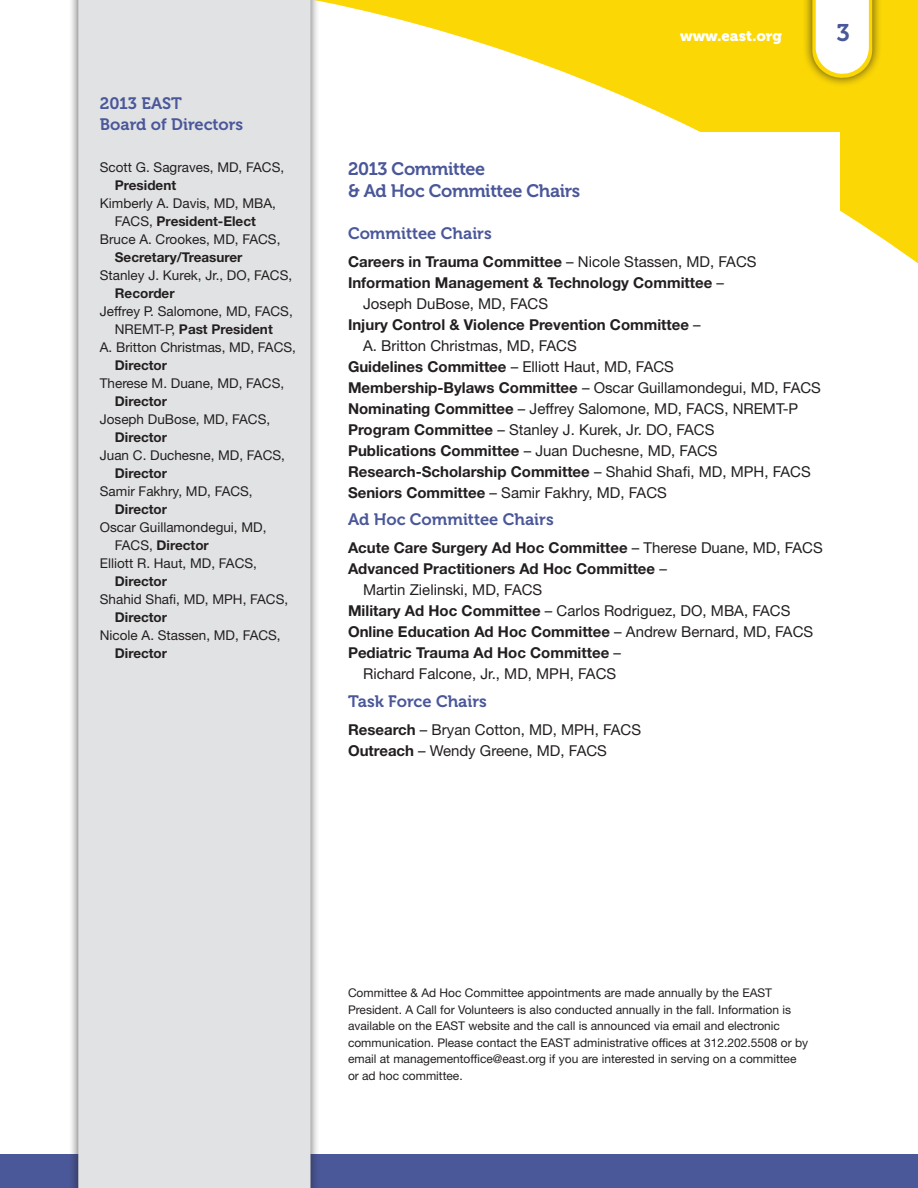
<style>
.page{position:relative;width:918px;height:1188px;background:#fff}
.page>*{position:absolute;margin:0;border:0;box-sizing:border-box;transform-origin:0 0}
.t1{font:24px "Museo 700";color:#4a5799}
.t2{font:18px/21.6px "Museo 700";letter-spacing:-.02em;color:#4a5799}
.t3{font:16.5px/21px "Museo 700";color:#4a5799}
.t4{font:15px/21px "Helvetica Neue LT Std";color:#231f20}
.t5{font:700 15px "Helvetica Neue LT Std";color:#231f20}
.t6{font:15px "Museo 900";color:#fff}
.t7{font:13.5px "Helvetica Neue LT Std";color:#231f20}
.t8{font:700 13.5px "Helvetica Neue LT Std";color:#231f20}
.t9{font:12px/16.5px "Helvetica Neue LT Std";color:#231f20}
.s1{font-weight:400}
.s2{font-weight:700}
</style>
<div class="page">
<svg style="left:320px;top:0;width:598px;height:264px"></svg>
<div style="left:0;top:1154px;width:918px;height:34px;background:#4a5799"></div>
<div style="left:803px;top:0;width:79px;height:87px;background:#231f20;opacity:.75"></div>
<svg style="left:812px;top:0;width:60px;height:79px"></svg>
<div style="left:429px;top:132px;width:411px;height:104px;background:#fff"></div>
<div style="left:71px;top:0;width:247px;height:1188px;background:#e1e2e4"></div>
<p class="t3" style="left:100px;top:93px;width:145px">2013 EAST<br>Board of Directors</p>
<p class="t7" style="left:100px;top:159px;width:186px">Scott G. Sagraves, MD, FACS,</p>
<p class="t8" style="left:115px;top:176px;width:63px">President</p>
<p class="t7" style="left:100px;top:195px;width:178px">Kimberly A. Davis, MD, MBA,</p>
<p class="t8" style="left:115px;top:212px;width:142px"><span class="s1">FACS,</span> President-Elect</p>
<p class="t7" style="left:100px;top:231px;width:182px">Bruce A. Crookes, MD, FACS,</p>
<p class="t8" style="left:115px;top:248px;width:129px">Secretary/Treasurer</p>
<p class="t7" style="left:100px;top:267px;width:194px">Stanley J. Kurek, Jr., DO, FACS,</p>
<p class="t8" style="left:115px;top:284px;width:61px">Recorder</p>
<p class="t7" style="left:100px;top:303px;width:194px">Jeffrey P. Salomone, MD, FACS,</p>
<p class="t8" style="left:115px;top:320px;width:159px"><span class="s1">NREMT-P,</span> Past President</p>
<p class="t7" style="left:100px;top:339px;width:198px">A. Britton Christmas, MD, FACS,</p>
<p class="t8" style="left:115px;top:356px;width:54px">Director</p>
<p class="t7" style="left:100px;top:375px;width:186px">Therese M. Duane, MD, FACS,</p>
<p class="t8" style="left:115px;top:392px;width:54px">Director</p>
<p class="t7" style="left:100px;top:411px;width:172px">Joseph DuBose, MD, FACS,</p>
<p class="t8" style="left:115px;top:428px;width:54px">Director</p>
<p class="t7" style="left:100px;top:447px;width:187px">Juan C. Duchesne, MD, FACS,</p>
<p class="t8" style="left:115px;top:464px;width:54px">Director</p>
<p class="t7" style="left:100px;top:483px;width:154px">Samir Fakhry, MD, FACS,</p>
<p class="t8" style="left:115px;top:500px;width:54px">Director</p>
<p class="t7" style="left:100px;top:519px;width:168px">Oscar Guillamondegui, MD,</p>
<p class="t8" style="left:115px;top:536px;width:96px"><span class="s1">FACS,</span> Director</p>
<p class="t7" style="left:100px;top:555px;width:159px">Elliott R. Haut, MD, FACS,</p>
<p class="t8" style="left:115px;top:572px;width:54px">Director</p>
<p class="t7" style="left:100px;top:591px;width:190px">Shahid Shafi, MD, MPH, FACS,</p>
<p class="t8" style="left:115px;top:608px;width:54px">Director</p>
<p class="t7" style="left:100px;top:627px;width:182px">Nicole A. Stassen, MD, FACS,</p>
<p class="t8" style="left:115px;top:644px;width:54px">Director</p>
<p class="t2" style="left:348px;top:158px;width:234px">2013 Committee<br>&amp; Ad Hoc Committee Chairs</p>
<p class="t6" style="left:680px;top:27px;width:103px">www.east.org</p>
<h1 class="t1" style="left:836px;top:19px;width:15px">3</h1>
<p class="t3" style="left:348px;top:223px;width:145px">Committee Chairs</p>
<p class="t5" style="left:348px;top:252px;width:410px">Careers in Trauma Committee <span class="s1">– Nicole Stassen, MD, FACS</span></p>
<p class="t5" style="left:348px;top:273px;width:377px">Information Management &amp; Technology Committee <span class="s1">–</span></p>
<p class="t4" style="left:363px;top:293px;width:187px">Joseph DuBose, MD, FACS</p>
<p class="t5" style="left:348px;top:315px;width:354px">Injury Control &amp; Violence Prevention Committee <span class="s1">–</span></p>
<p class="t4" style="left:363px;top:335px;width:215px">A. Britton Christmas, MD, FACS</p>
<p class="t4" style="left:348px;top:356px;width:328px"><span class="s2">Guidelines Committee</span> – Elliott Haut, MD, FACS</p>
<p class="t4" style="left:348px;top:377px;width:474px"><span class="s2">Membership-Bylaws Committee</span> – Oscar Guillamondegui, MD, FACS</p>
<p class="t4" style="left:348px;top:398px;width:452px"><span class="s2">Nominating Committee</span> – Jeffrey Salomone, MD, FACS, NREMT-P</p>
<p class="t4" style="left:348px;top:419px;width:368px"><span class="s2">Program Committee</span> – Stanley J. Kurek, Jr. DO, FACS</p>
<p class="t5" style="left:348px;top:441px;width:371px">Publications Committee <span class="s1">– Juan Duchesne, MD, FACS</span></p>
<p class="t5" style="left:348px;top:462px;width:464px">Research-Scholarship Committee <span class="s1">– Shahid Shafi, MD, MPH, FACS</span></p>
<p class="t4" style="left:348px;top:482px;width:320px"><span class="s2">Seniors Committee</span> – Samir Fakhry, MD, FACS</p>
<p class="t3" style="left:348px;top:509px;width:207px">Ad Hoc Committee Chairs</p>
<p class="t5" style="left:348px;top:538px;width:476px">Acute Care Surgery Ad Hoc Committee <span class="s1">– Therese Duane, MD, FACS</span></p>
<p class="t5" style="left:348px;top:559px;width:320px">Advanced Practitioners Ad Hoc Committee <span class="s1">–</span></p>
<p class="t4" style="left:363px;top:579px;width:181px">Martin Zielinski, MD, FACS</p>
<p class="t4" style="left:348px;top:600px;width:444px"><span class="s2">Military Ad Hoc Committee</span> – Carlos Rodriguez, DO, MBA, FACS</p>
<p class="t5" style="left:348px;top:622px;width:467px">Online Education Ad Hoc Committee <span class="s1">– Andrew Bernard, MD, FACS</span></p>
<p class="t5" style="left:348px;top:643px;width:274px">Pediatric Trauma Ad Hoc Committee <span class="s1">–</span></p>
<p class="t4" style="left:363px;top:663px;width:255px">Richard Falcone, Jr., MD, MPH, FACS</p>
<p class="t3" style="left:348px;top:691px;width:140px">Task Force Chairs</p>
<p class="t4" style="left:348px;top:719px;width:295px"><span class="s2">Research</span> – Bryan Cotton, MD, MPH, FACS<br><span class="s2">Outreach</span> – Wendy Greene, MD, FACS</p>
<p class="t9" style="left:348px;top:984px;width:462px">Committee &amp; Ad Hoc Committee appointments are made annually by the EAST President. A Call for Volunteers is also conducted annually in the fall. Information is available on the EAST website and the call is announced via email and electronic communication. Please contact the EAST administrative offices at 312.202.5508 or by email at managementoffice@east.org if you are interested in serving on a committee or ad hoc committee.</p>
</div>
